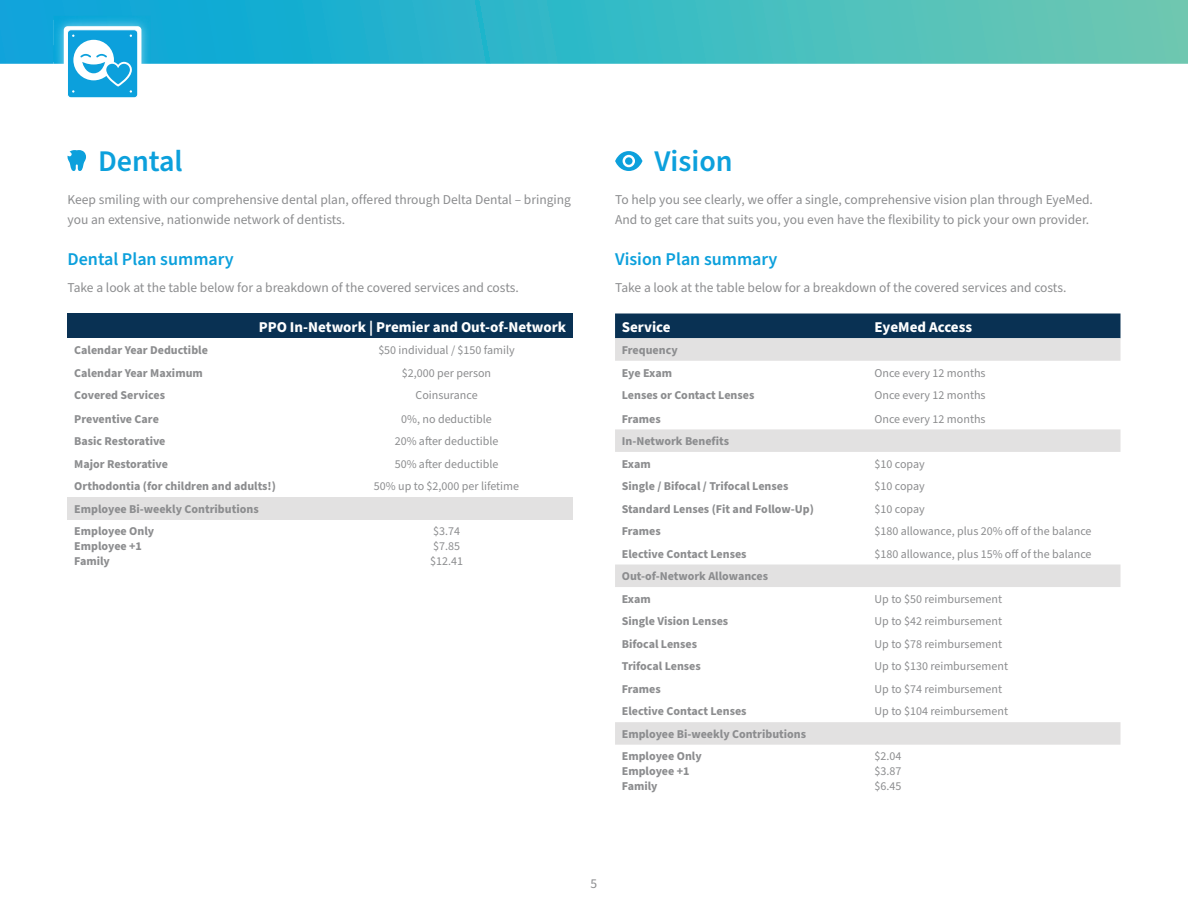
<style>
.page{position:relative;width:1188px;height:918px;background:#fff}
.page>*{position:absolute;margin:0;border:0;box-sizing:border-box;transform-origin:0 0}
.t1{font:600 30px "Source Sans Pro";color:#0ca0dc}
.t2{font:600 18px "Source Sans Pro";color:#0ca0dc}
.t3{font:700 15px "Source Sans Pro";color:#fff}
.t4{font:13.5px "Source Sans Pro";color:#8c8d8f}
.t5{font:700 12px "Source Sans Pro";color:#8c8d8f}
.t6{font:12px "Source Sans Pro";color:#8c8d8f}
</style>
<div class="page">
<svg style="left:0;top:0;width:1188px;height:64px;background:#3ab9c5"></svg>
<img style="left:54px;top:16px;width:97px;height:48px">
<div style="left:64px;top:26px;width:77px;height:75px;background:#fff;border-radius:4px"></div>
<div style="left:67px;top:30px;width:71px;height:68px;background:#0ca0dc;border-radius:4px"></div>
<div style="left:67px;top:30px;width:71px;height:68px;border:1px solid #fff;border-radius:4px"></div>
<svg style="left:72px;top:35px;width:60px;height:58px"></svg>
<svg style="left:68px;top:150px;width:18px;height:21px"></svg>
<svg style="left:615px;top:151px;width:27px;height:20px"></svg>
<div style="left:68px;top:314px;width:505px;height:24px;background:#093153"></div>
<div style="left:68px;top:497px;width:505px;height:22px;background:#e2e1e1"></div>
<div style="left:615px;top:314px;width:505px;height:24px;background:#093153"></div>
<svg style="left:615px;top:338px;width:505px;height:407px"></svg>
<p class="t1" style="left:98px;top:141px;width:86px">Dental</p>
<p class="t4" style="left:68px;top:190px;width:505px">Keep smiling with our comprehensive dental plan, offered through Delta Dental – bringing</p>
<p class="t4" style="left:68px;top:210px;width:279px">you an extensive, nationwide network of dentists.</p>
<p class="t2" style="left:68px;top:247px;width:168px">Dental Plan summary</p>
<p class="t4" style="left:68px;top:278px;width:453px">Take a look at the table below for a breakdown of the covered services and costs.</p>
<p class="t3" style="left:259px;top:316px;width:309px">PPO In-Network | Premier and Out-of-Network</p>
<p class="t5" style="left:74px;top:342px;width:135px">Calendar Year Deductible</p>
<p class="t6" style="left:378px;top:342px;width:138px">$50 individual / $150 family</p>
<p class="t5" style="left:74px;top:364px;width:130px">Calendar Year Maximum</p>
<p class="t6" style="left:402px;top:364px;width:91px">$2,000 per person</p>
<p class="t5" style="left:74px;top:387px;width:92px">Covered Services</p>
<p class="t6" style="left:416px;top:387px;width:64px">Coinsurance</p>
<p class="t5" style="left:74px;top:411px;width:86px">Preventive Care</p>
<p class="t6" style="left:401px;top:411px;width:92px">0%, no deductible</p>
<p class="t5" style="left:74px;top:433px;width:93px">Basic Restorative</p>
<p class="t6" style="left:395px;top:433px;width:105px">20% after deductible</p>
<p class="t5" style="left:74px;top:456px;width:95px">Major Restorative</p>
<p class="t6" style="left:395px;top:456px;width:105px">50% after deductible</p>
<p class="t5" style="left:74px;top:478px;width:203px">Orthodontia (for children and adults!)</p>
<p class="t6" style="left:374px;top:478px;width:147px">50% up to $2,000 per lifetime</p>
<p class="t5" style="left:74px;top:501px;width:186px">Employee Bi-weekly Contributions</p>
<p class="t5" style="left:74px;top:523px;width:81px">Employee Only</p>
<p class="t5" style="left:74px;top:538px;width:69px">Employee +1</p>
<p class="t5" style="left:74px;top:553px;width:37px">Family</p>
<p class="t6" style="left:433px;top:523px;width:28px">$3.74</p>
<p class="t6" style="left:433px;top:538px;width:28px">$7.85</p>
<p class="t6" style="left:430px;top:553px;width:34px">$12.41</p>
<p class="t1" style="left:654px;top:141px;width:80px">Vision</p>
<p class="t4" style="left:615px;top:190px;width:479px">To help you see clearly, we offer a single, comprehensive vision plan through EyeMed.</p>
<p class="t4" style="left:615px;top:210px;width:476px">And to get care that suits you, you even have the flexibility to pick your own provider.</p>
<p class="t2" style="left:615px;top:247px;width:164px">Vision Plan summary</p>
<p class="t4" style="left:615px;top:278px;width:453px">Take a look at the table below for a breakdown of the covered services and costs.</p>
<p class="t3" style="left:622px;top:316px;width:50px">Service</p>
<p class="t3" style="left:875px;top:316px;width:99px">EyeMed Access</p>
<p class="t5" style="left:622px;top:342px;width:57px">Frequency</p>
<p class="t5" style="left:622px;top:364px;width:52px">Eye Exam</p>
<p class="t6" style="left:875px;top:364px;width:113px">Once every 12 months</p>
<p class="t5" style="left:622px;top:387px;width:134px">Lenses or Contact Lenses</p>
<p class="t6" style="left:875px;top:387px;width:113px">Once every 12 months</p>
<p class="t5" style="left:622px;top:411px;width:40px">Frames</p>
<p class="t6" style="left:875px;top:411px;width:113px">Once every 12 months</p>
<p class="t5" style="left:622px;top:433px;width:109px">In-Network Benefits</p>
<p class="t5" style="left:622px;top:456px;width:30px">Exam</p>
<p class="t6" style="left:875px;top:456px;width:52px">$10 copay</p>
<p class="t5" style="left:622px;top:478px;width:168px">Single / Bifocal / Trifocal Lenses</p>
<p class="t6" style="left:875px;top:478px;width:52px">$10 copay</p>
<p class="t5" style="left:622px;top:501px;width:194px">Standard Lenses (Fit and Follow-Up)</p>
<p class="t6" style="left:875px;top:501px;width:52px">$10 copay</p>
<p class="t5" style="left:622px;top:523px;width:40px">Frames</p>
<p class="t6" style="left:875px;top:523px;width:219px">$180 allowance, plus 20% off of the balance</p>
<p class="t5" style="left:622px;top:546px;width:126px">Elective Contact Lenses</p>
<p class="t6" style="left:875px;top:546px;width:219px">$180 allowance, plus 15% off of the balance</p>
<p class="t5" style="left:622px;top:568px;width:148px">Out-of-Network Allowances</p>
<p class="t5" style="left:622px;top:591px;width:30px">Exam</p>
<p class="t6" style="left:875px;top:591px;width:129px">Up to $50 reimbursement</p>
<p class="t5" style="left:622px;top:613px;width:108px">Single Vision Lenses</p>
<p class="t6" style="left:875px;top:613px;width:129px">Up to $42 reimbursement</p>
<p class="t5" style="left:622px;top:636px;width:77px">Bifocal Lenses</p>
<p class="t6" style="left:875px;top:636px;width:129px">Up to $78 reimbursement</p>
<p class="t5" style="left:622px;top:658px;width:81px">Trifocal Lenses</p>
<p class="t6" style="left:875px;top:658px;width:135px">Up to $130 reimbursement</p>
<p class="t5" style="left:622px;top:681px;width:40px">Frames</p>
<p class="t6" style="left:875px;top:681px;width:129px">Up to $74 reimbursement</p>
<p class="t5" style="left:622px;top:703px;width:126px">Elective Contact Lenses</p>
<p class="t6" style="left:875px;top:703px;width:135px">Up to $104 reimbursement</p>
<p class="t5" style="left:622px;top:726px;width:186px">Employee Bi-weekly Contributions</p>
<p class="t5" style="left:622px;top:748px;width:81px">Employee Only</p>
<p class="t5" style="left:622px;top:763px;width:69px">Employee +1</p>
<p class="t5" style="left:622px;top:778px;width:37px">Family</p>
<p class="t6" style="left:875px;top:748px;width:28px">$2.04</p>
<p class="t6" style="left:875px;top:763px;width:28px">$3.87</p>
<p class="t6" style="left:875px;top:778px;width:28px">$6.45</p>
<p class="t4" style="left:591px;top:875px;width:8px">5</p>
</div>
